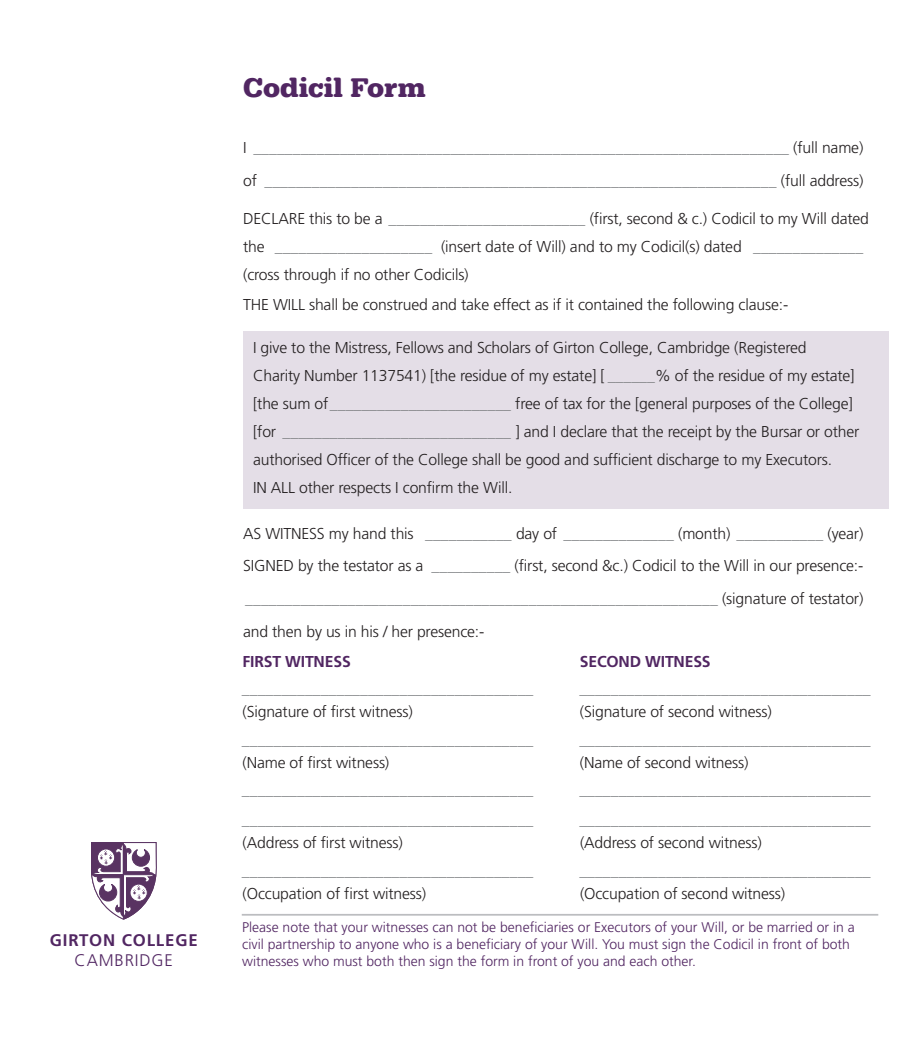
<style>
.page{position:relative;width:918px;height:1042px;background:#fff}
.page>*{position:absolute;margin:0;border:0;box-sizing:border-box;transform-origin:0 0}
.t1{font:700 28px "URW Typewriter T";color:#512662}
.t2{font:700 16.8px "Frutiger";letter-spacing:.05em;color:#512662}
.t3{font:300 16.8px "Frutiger";letter-spacing:.05em;color:#512662}
.t4{font:300 15.75px/28px "Frutiger";letter-spacing:-.01em;color:#231f20}
.t5{font:300 15.75px/30.3px "Frutiger";letter-spacing:-.01em;color:#808285}
.t6{font:700 15.75px "Frutiger";letter-spacing:-.01em;color:#512662}
.t7{font:300 14px/16.8px "Frutiger";color:#512662}
.s1{color:#231f20}
.s2{color:#808285}
</style>
<div class="page">
<div style="left:243px;top:331px;width:645px;height:178px;background:#e4dee7"></div>
<svg style="left:91px;top:842px;width:66px;height:77px"></svg>
<hr style="left:242px;top:914px;width:636px;height:1px;background:#bcbdc0">
<p class="t2" style="left:50px;top:933px;width:149px">GIRTON COLLEGE</p>
<p class="t3" style="left:75px;top:954px;width:100px">CAMBRIDGE</p>
<h1 class="t1" style="left:243px;top:71px;width:184px">Codicil Form</h1>
<p class="t5" style="left:243px;top:133px;width:622px;line-height:32.7px"><span class="s1">I</span> ____________________________________________________________________ <span class="s1">(full name) of</span> _________________________________________________________________ <span class="s1">(full address)</span></p>
<p class="t4" style="left:243px;top:206px;width:627px">DECLARE this to be a <span class="s2">_________________________</span> (first, second &amp; c.) Codicil to my Will dated the <span class="s2">____________________</span> (insert date of Will) and to my Codicil(s) dated <span class="s2">______________ </span>(cross through if no other Codicils)</p>
<p class="t4" style="left:243px;top:292px;width:546px">THE WILL shall be construed and take effect as if it contained the following clause:-</p>
<p class="t4" style="left:253px;top:335px;width:608px">I give to the Mistress, Fellows and Scholars of Girton College, Cambridge (Registered<br>Charity Number 1137541) [the residue of my estate] [ <span class="s2">______</span>% of the residue of my estate] [the sum of<span class="s2">_______________________</span> free of tax for the [general purposes of the College] [for <span class="s2">_____________________________</span> ] and I declare that the receipt by the Bursar or other authorised Officer of the College shall be good and sufficient discharge to my Executors.<br>IN ALL other respects I confirm the Will.</p>
<p class="t4" style="left:243px;top:518px;width:622px;line-height:32.7px;text-align:justify">AS WITNESS my hand this <span class="s2">___________</span> day of <span class="s2">______________</span> (month) <span class="s2">___________</span> (year)<br>SIGNED by the testator as a <span class="s2">__________</span> (first, second &amp;c.) Codicil to the Will in our presence:- <span class="s2">____________________________________________________________</span> (signature of testator) and then by us in his / her presence:-</p>
<p class="t6" style="left:242px;top:655px;width:110px">FIRST WITNESS</p>
<p class="t5" style="left:242px;top:675px;width:293px">_____________________________________</p>
<p class="t4" style="left:242px;top:699px;width:172px">(Signature of first witness)</p>
<p class="t5" style="left:242px;top:725px;width:293px">_____________________________________</p>
<p class="t4" style="left:242px;top:749px;width:148px">(Name of first witness)</p>
<p class="t5" style="left:242px;top:776px;width:293px">_____________________________________ _____________________________________</p>
<p class="t4" style="left:243px;top:830px;width:162px">(Address of first witness)</p>
<p class="t5" style="left:242px;top:856px;width:293px">_____________________________________</p>
<p class="t4" style="left:243px;top:880px;width:185px">(Occupation of first witness)</p>
<p class="t6" style="left:580px;top:655px;width:132px">SECOND WITNESS</p>
<p class="t5" style="left:579px;top:675px;width:293px">_____________________________________</p>
<p class="t4" style="left:580px;top:699px;width:193px">(Signature of second witness)</p>
<p class="t5" style="left:579px;top:725px;width:293px">_____________________________________</p>
<p class="t4" style="left:580px;top:749px;width:170px">(Name of second witness)</p>
<p class="t5" style="left:579px;top:776px;width:293px">_____________________________________ _____________________________________</p>
<p class="t4" style="left:580px;top:830px;width:183px">(Address of second witness)</p>
<p class="t5" style="left:579px;top:856px;width:293px">_____________________________________</p>
<p class="t4" style="left:580px;top:880px;width:207px">(Occupation of second witness)</p>
<p class="t7" style="left:242px;top:920px;width:614px">Please note that your witnesses can not be beneficiaries or Executors of your Will, or be married or in a civil partnership to anyone who is a beneficiary of your Will. You must sign the Codicil in front of both witnesses who must both then sign the form in front of you and each other.</p>
</div>
